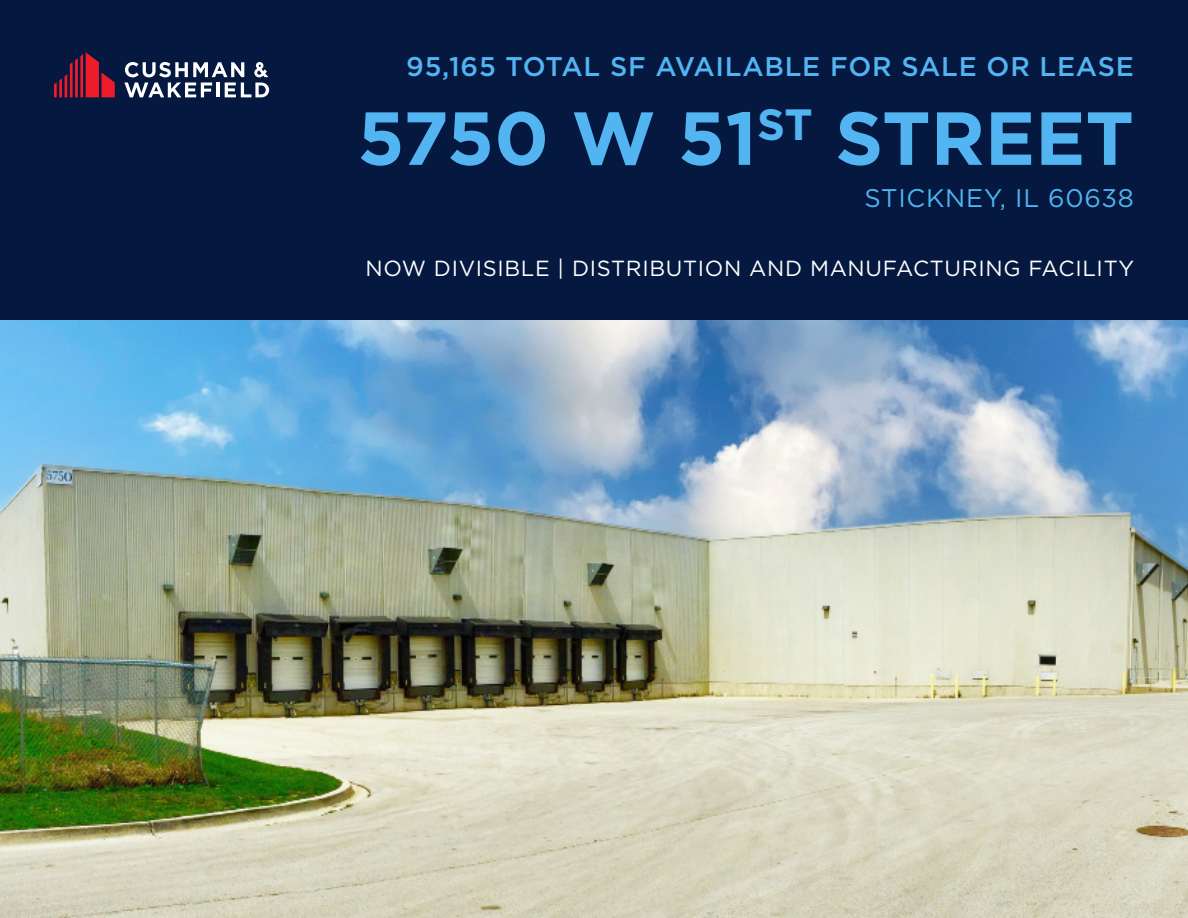
<style>
.page{position:relative;width:1188px;height:918px;background:#fff}
.page>*{position:absolute;margin:0;border:0;box-sizing:border-box;transform-origin:0 0}
.t1{font:700 75px "Gotham";color:#52b4f1}
.t2{font:500 27px "Gotham";letter-spacing:.03em;color:#52b4f1}
.t3{font:25.5px "Gotham";letter-spacing:.03em;color:#52b4f1}
.t4{font:21.9px "Gotham";letter-spacing:.03em;color:#fff}
</style>
<div class="page">
<div style="left:0;top:0;width:1188px;height:321px;background:#051840"></div>
<img style="left:0;top:321px;width:1188px;height:597px">
<svg style="left:54px;top:52px;width:61px;height:45px"></svg>
<svg style="left:124px;top:62px;width:145px;height:35px"></svg>
<p class="t2" style="left:406px;top:48px;width:729px">95,165 TOTAL SF AVAILABLE FOR SALE OR LEASE</p>
<p class="t1" style="left:357px;top:89px;width:778px">5750 W 51<sup>ST</sup> STREET</p>
<p class="t3" style="left:864px;top:182px;width:271px">STICKNEY, IL 60638</p>
<p class="t4" style="left:365px;top:254px;width:770px">NOW DIVISIBLE | DISTRIBUTION AND MANUFACTURING FACILITY</p>
</div>
